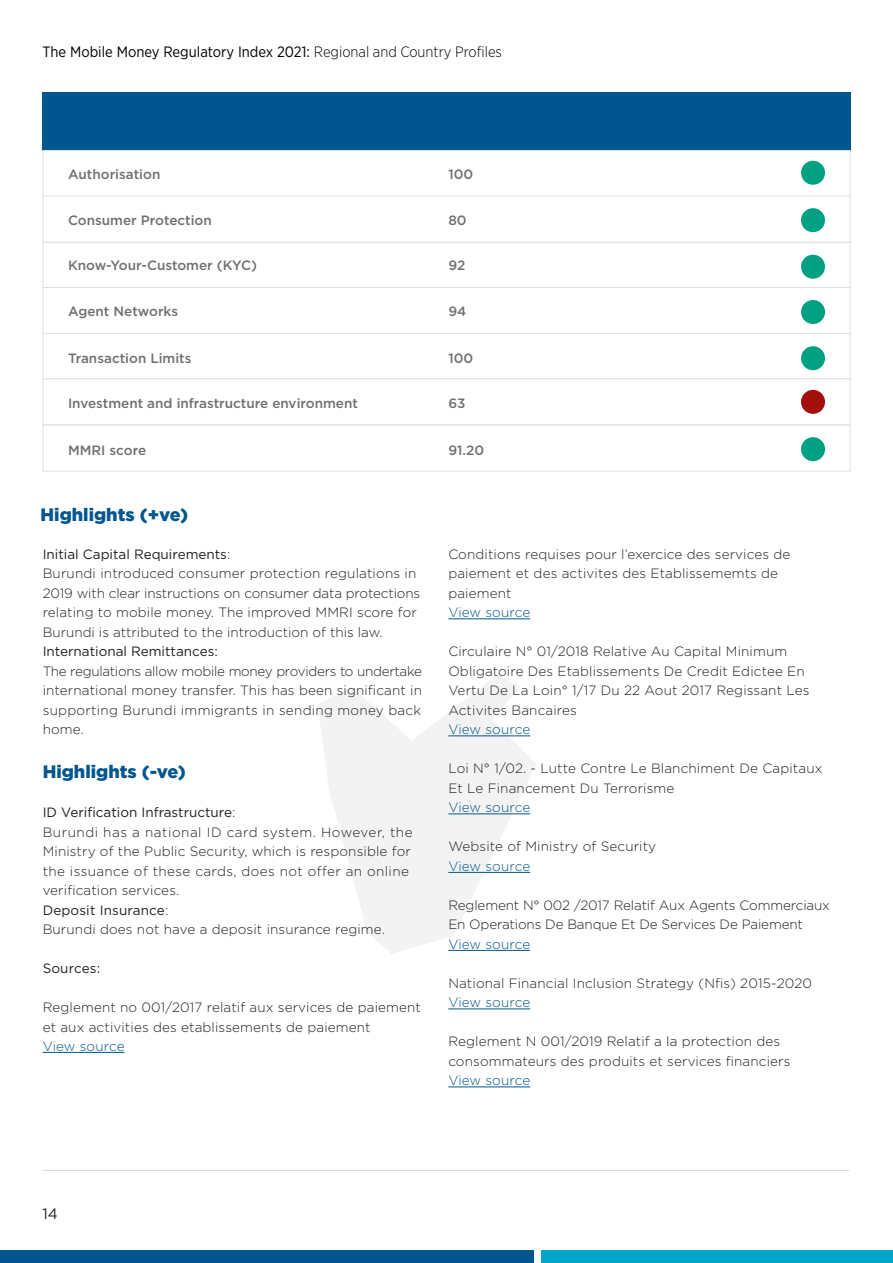
<style>
.page{position:relative;width:893px;height:1263px;background:#fff}
.page>*{position:absolute;margin:0;border:0;box-sizing:border-box;transform-origin:0 0}
.t1{font:900 18px "Gotham";color:#00568f}
.t2{font:15px "Gotham Narrow";color:#000}
.t3{font:15px "Gotham";color:#231f20}
.t4{font:300 13.5px/19.5px "Gotham";letter-spacing:.01em;color:#231f20}
.t5{font:500 13.5px "Gotham";color:#707070}
.t6{font:300 13.5px/19.5px "Gotham";letter-spacing:-.01em;color:#231f20}
.t7{font:300 13.5px "Gotham";color:#00568f}
.t8{font:13.5px "Gotham";color:#231f20}
.s1{font-weight:300}
.s2{font-weight:400}
</style>
<div class="page">
<div style="left:541px;top:1250px;width:352px;height:13px;background:#00a6c9"></div>
<div style="left:0;top:1250px;width:534px;height:13px;background:#00568f"></div>
<hr style="left:43px;top:1170px;width:806px;height:1px;background:#d9d9d9">
<div style="left:43px;top:93px;width:807px;height:57px;background:#00568f"></div>
<div style="left:43px;top:150px;width:807px;height:47px;background:#fff;border:1px solid #e0e0e0"></div>
<div style="left:43px;top:241px;width:807px;height:47px;background:#fff;border:1px solid #e0e0e0"></div>
<div style="left:43px;top:196px;width:807px;height:46px;background:#fff;border:1px solid #e0e0e0"></div>
<div style="left:43px;top:287px;width:807px;height:47px;background:#fff;border:1px solid #e0e0e0"></div>
<div style="left:43px;top:378px;width:807px;height:47px;background:#fff;border:1px solid #e0e0e0"></div>
<div style="left:43px;top:425px;width:807px;height:46px;background:#fff;border:1px solid #e0e0e0"></div>
<div style="left:801px;top:161px;width:24px;height:24px;background:#00a182;border-radius:50%"></div>
<div style="left:801px;top:255px;width:24px;height:24px;background:#00a182;border-radius:50%"></div>
<div style="left:801px;top:208px;width:24px;height:24px;background:#00a182;border-radius:50%"></div>
<div style="left:801px;top:300px;width:24px;height:24px;background:#00a182;border-radius:50%"></div>
<div style="left:801px;top:346px;width:24px;height:24px;background:#00a182;border-radius:50%"></div>
<div style="left:801px;top:437px;width:24px;height:24px;background:#00a182;border-radius:50%"></div>
<div style="left:801px;top:390px;width:24px;height:24px;background:#a30f0a;border-radius:50%"></div>
<svg style="left:318px;top:675px;width:218px;height:279px;fill:#f3f3f3"></svg>
<hr style="left:43px;top:1052px;width:82px;height:1px;background:#00568f">
<hr style="left:448px;top:618px;width:82px;height:1px;background:#00568f">
<hr style="left:448px;top:735px;width:82px;height:1px;background:#00568f">
<hr style="left:448px;top:813px;width:82px;height:1px;background:#00568f">
<hr style="left:448px;top:872px;width:82px;height:1px;background:#00568f">
<hr style="left:448px;top:950px;width:82px;height:1px;background:#00568f">
<hr style="left:448px;top:1008px;width:82px;height:1px;background:#00568f">
<hr style="left:448px;top:1086px;width:82px;height:1px;background:#00568f">
<p class="t2" style="left:43px;top:42px;width:461px">The Mobile Money Regulatory Index 2021: <span class="s1">Regional and Country Profiles</span></p>
<p class="t5" style="left:68px;top:165px;width:94px">Authorisation</p>
<p class="t5" style="left:68px;top:211px;width:145px">Consumer Protection</p>
<p class="t5" style="left:68px;top:257px;width:190px">Know-Your-Customer (KYC)</p>
<p class="t5" style="left:68px;top:302px;width:112px">Agent Networks</p>
<p class="t5" style="left:68px;top:349px;width:125px">Transaction Limits</p>
<p class="t5" style="left:68px;top:395px;width:291px">Investment and infrastructure environment</p>
<p class="t5" style="left:68px;top:441px;width:80px">MMRI score</p>
<h1 class="t1" style="left:41px;top:502px;width:149px">Highlights (+ve)</h1>
<p class="t4" style="left:43px;top:544px;width:379px"><span class="s2">Initial Capital Requirements</span>:<br>Burundi introduced consumer protection regulations in 2019 with clear instructions on consumer data protections relating to mobile money. The improved MMRI score for Burundi is attributed to the introduction of this law.</p>
<p class="t8" style="left:43px;top:643px;width:177px">International Remittances:</p>
<p class="t4" style="left:43px;top:661px;width:381px;text-align:justify">The regulations allow mobile money providers to undertake international money transfer. This has been significant in supporting Burundi immigrants in sending money back home.</p>
<h1 class="t1" style="left:43px;top:759px;width:145px">Highlights (-ve)</h1>
<p class="t4" style="left:43px;top:802px;width:371px"><span class="s2">ID Verification Infrastructure</span>:<br>Burundi has a national ID card system. However, the Ministry of the Public Security, which is responsible for the issuance of these cards, does not offer an online verification services.<br><span class="s2">Deposit Insurance</span>:<br>Burundi does not have a deposit insurance regime.</p>
<p class="t8" style="left:43px;top:959px;width:59px">Sources:</p>
<p class="t4" style="left:43px;top:997px;width:380px">Reglement no 001/2017 relatif aux services de paiement et aux activities des etablissements de paiement</p>
<p class="t7" style="left:43px;top:1038px;width:83px">View source</p>
<p class="t5" style="left:448px;top:165px;width:26px">100</p>
<p class="t5" style="left:448px;top:211px;width:20px">80</p>
<p class="t5" style="left:448px;top:257px;width:18px">92</p>
<p class="t5" style="left:448px;top:302px;width:20px">94</p>
<p class="t5" style="left:448px;top:349px;width:26px">100</p>
<p class="t5" style="left:448px;top:395px;width:19px">63</p>
<p class="t5" style="left:448px;top:441px;width:37px">91.20</p>
<p class="t4" style="left:448px;top:544px;width:344px">Conditions requises pour l’exercice des services de paiement et des activites des Etablissememts de paiement</p>
<p class="t7" style="left:448px;top:604px;width:83px">View source</p>
<p class="t4" style="left:448px;top:642px;width:363px">Circulaire N° 01/2018 Relative Au Capital Minimum Obligatoire Des Etablissements De Credit Edictee En Vertu De La Loin° 1/17 Du 22 Aout 2017 Regissant Les Activites Bancaires</p>
<p class="t7" style="left:448px;top:721px;width:83px">View source</p>
<p class="t4" style="left:448px;top:759px;width:376px">Loi N° 1/02. - Lutte Contre Le Blanchiment De Capitaux<br>Et Le Financement Du Terrorisme</p>
<p class="t7" style="left:448px;top:799px;width:83px">View source</p>
<p class="t4" style="left:448px;top:836px;width:209px">Website of Ministry of Security</p>
<p class="t7" style="left:448px;top:858px;width:83px">View source</p>
<p class="t6" style="left:448px;top:895px;width:383px">Reglement N° 002 /2017 Relatif Aux Agents Commerciaux<br>En Operations De Banque Et De Services De Paiement</p>
<p class="t7" style="left:448px;top:936px;width:83px">View source</p>
<p class="t4" style="left:448px;top:973px;width:365px">National Financial Inclusion Strategy (Nfis) 2015-2020</p>
<p class="t7" style="left:448px;top:994px;width:83px">View source</p>
<p class="t4" style="left:448px;top:1031px;width:344px">Reglement N 001/2019 Relatif a la protection des consommateurs des produits et services financiers</p>
<p class="t7" style="left:448px;top:1072px;width:83px">View source</p>
<p class="t3" style="left:43px;top:1204px;width:17px">14</p>
</div>
